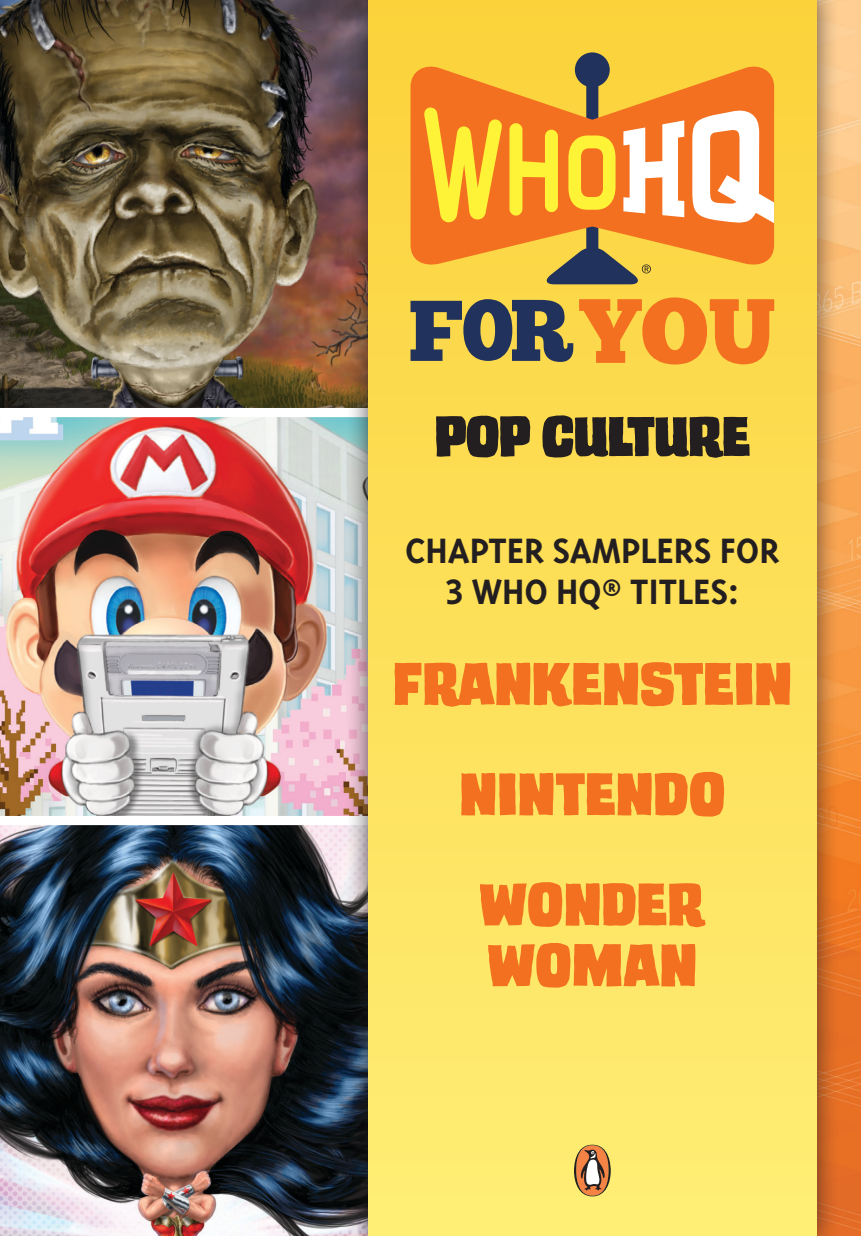
<style>
.page{position:relative;width:861px;height:1236px;background:#fff}
.page>*{position:absolute;margin:0;border:0;box-sizing:border-box;transform-origin:0 0}
.t1{font:67.5px/110.2px "Trash Cinema BB";color:#f37021;text-align:center}
.t2{font:63px "Trash Cinema BB";letter-spacing:-.02em;color:#231f20}
.t3{font:700 40.5px/40.5px "Triplex Sans OT";color:#231f20;text-align:center}
</style>
<div class="page">
<img style="left:839px;top:0;width:21px;height:1235px">
<img style="left:0;top:0;width:345px;height:408px">
<img style="left:0;top:417px;width:345px;height:399px">
<img style="left:0;top:825px;width:345px;height:411px">
<div style="left:345px;top:0;width:494px;height:1236px;background:#231f20;opacity:.75"></div>
<div style="left:368px;top:0;width:448px;height:1235px;background:linear-gradient(to bottom,#fbd13b,#ffee76)"></div>
<svg style="left:573px;top:1144px;width:37px;height:52px;background:#c49360"></svg>
<svg style="left:410px;top:299px;width:163px;height:63px;background:#6f6d56"></svg>
<svg style="left:579px;top:297px;width:195px;height:67px;background:#f69b32"></svg>
<svg style="left:410px;top:64px;width:363px;height:203px;background:#f48427"></svg>
<svg style="left:423px;top:107px;width:79px;height:115px;background:#f8ad2b"></svg>
<svg style="left:692px;top:110px;width:81px;height:113px"></svg>
<svg style="left:509px;top:52px;width:175px;height:232px;background:#e5a846"></svg>
<h2 class="t2" style="left:434px;top:406px;width:317px">POP CULTURE</h2>
<p class="t3" style="left:405px;top:531px;width:375px">CHAPTER SAMPLERS FOR<br>3 WHO HQ® TITLES:</p>
<h1 class="t1" style="left:392px;top:629px;width:400px">FRANKENSTEIN<br>NINTENDO<br>WONDER</h1>
<h1 class="t1" style="left:487px;top:910px;width:211px">WOMAN</h1>
</div>
